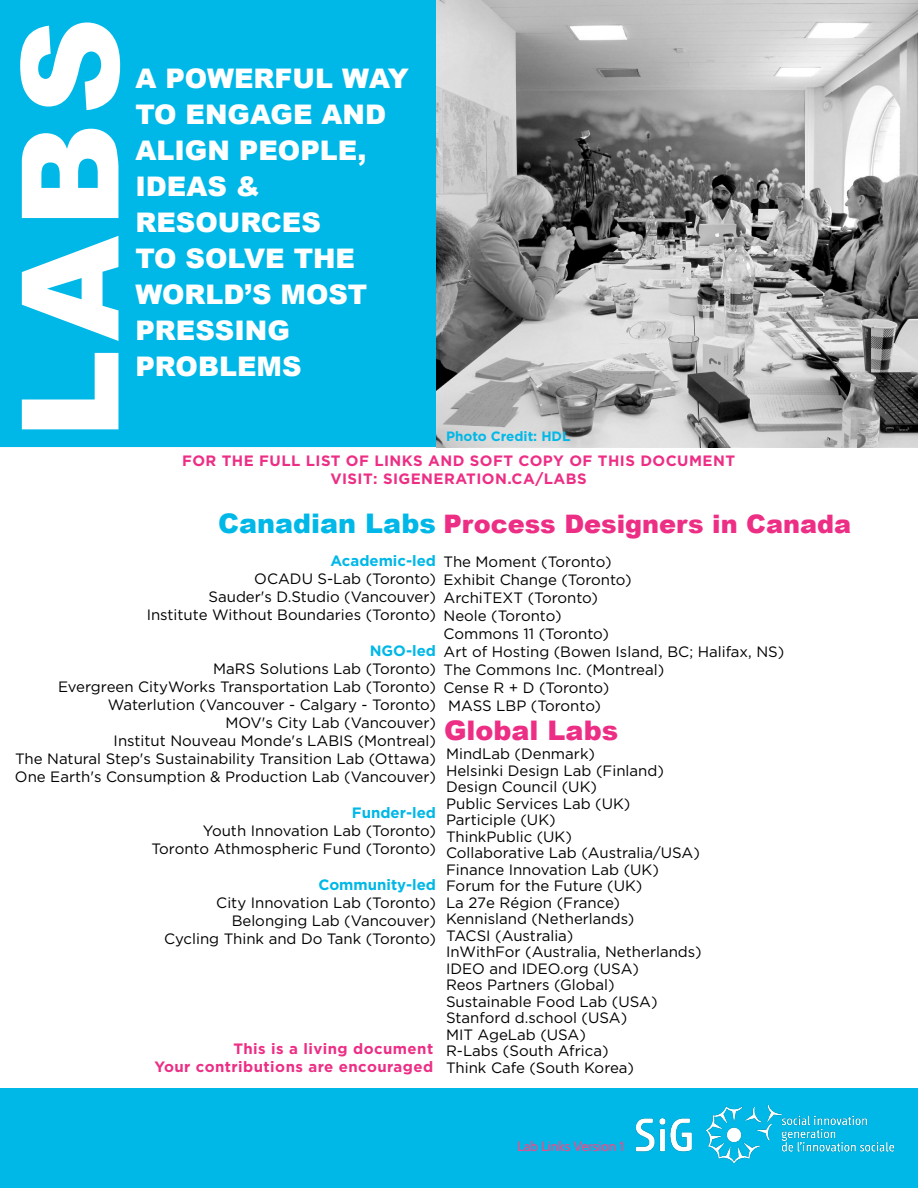
<style>
.page{position:relative;width:918px;height:1188px;background:#fff}
.page>*{position:absolute;margin:0;border:0;box-sizing:border-box;transform-origin:0 0}
.t1{font:900 135px "Arial";color:#fff}
.t2{font:900 27px/36px "Arial";color:#fff}
.t3{font:900 27px "Arial";color:#ed2e85}
.t4{font:900 25.5px "Arial";color:#ed2e85}
.t5{font:15px/16.5px "Gotham";color:#000;text-align:right}
.t6{font:700 15px/18px "Gotham";letter-spacing:.03em;color:#ed2e85;text-align:center}
.t7{font:700 15px "Gotham";color:#00b8e7}
.t8{font:500 13.5px "Cabin";color:#ef4a8a}
.t9{font:700 13.5px "Gotham";color:#00b8e7}
.s1{font-size:27px;color:#00b8e7}
</style>
<div class="page">
<div style="left:0;top:1089px;width:918px;height:99px;background:#00b8e7"></div>
<div style="left:0;top:0;width:464px;height:448px;background:#00b8e7"></div>
<img style="left:637px;top:1106px;width:256px;height:56px">
<img style="left:436px;top:0;width:482px;height:447px">
<h1 class="t1" style="left:-28px;top:439px;width:423px;rotate:-90deg">LABS</h1>
<h2 class="t2" style="left:135px;top:60px;width:275px">A POWERFUL WAY<br>TO ENGAGE AND<br>ALIGN PEOPLE,<br>IDEAS &amp;<br>RESOURCES<br>TO SOLVE THE<br>WORLD’S MOST<br>PRESSING<br>PROBLEMS</h2>
<p class="t9" style="left:446px;top:429px;width:106px">Photo Credit: HDL</p>
<p class="t6" style="left:182px;top:451px;width:554px">For the full list of lin ks an d soft copy of this document visit: sigen eration.ca/labs</p>
<h3 class="t4" style="left:218px;top:505px;width:634px"><span class="s1">CANADIAN LABS</span> PROCESS DESIGNERS IN CANADA</h3>
<p class="t5" style="left:444px;top:554px;width:170px">The Moment (Toronto)</p>
<p class="t5" style="left:444px;top:572px;width:190px">Exhibit Change (Toronto)</p>
<p class="t5" style="left:444px;top:590px;width:156px">ArchiTEXT (Toronto)</p>
<p class="t5" style="left:444px;top:608px;width:120px">Neole (Toronto)</p>
<p class="t5" style="left:444px;top:626px;width:167px">Commons 11 (Toronto)</p>
<p class="t5" style="left:444px;top:644px;width:342px">Art of Hosting (Bowen Island, BC; Halifax, NS)</p>
<p class="t5" style="left:444px;top:662px;width:222px">The Commons Inc. (Montreal)</p>
<p class="t5" style="left:444px;top:680px;width:167px">Cense R + D (Toronto)</p>
<p class="t5" style="left:448px;top:698px;width:155px">MASS LBP (Toronto)</p>
<p class="t7" style="left:330px;top:552px;width:107px">Academic-led</p>
<p class="t5" style="left:147px;top:570px;width:291px;line-height:18px">OCADU S-Lab (Toronto)<br>Sauder's D.Studio (Vancouver)<br>Institute Without Boundaries (Toronto)</p>
<p class="t7" style="left:370px;top:642px;width:68px">NGO-led</p>
<p class="t5" style="left:15px;top:660px;width:423px;line-height:18px">MaRS Solutions Lab (Toronto)<br>Evergreen CityWorks Transportation Lab (Toronto)<br>Waterlution (Vancouver - Calgary - Toronto)<br>MOV's City Lab (Vancouver)<br>Institut Nouveau Monde's LABIS (Montreal)<br>The Natural Step's Sustainability Transition Lab (Ottawa)<br>One Earth's Consumption &amp; Production Lab (Vancouver)</p>
<p class="t7" style="left:352px;top:804px;width:86px">Funder-led</p>
<p class="t5" style="left:151px;top:822px;width:286px;line-height:18px">Youth Innovation Lab (Toronto)<br>Toronto Athmospheric Fund (Toronto)</p>
<p class="t7" style="left:318px;top:876px;width:119px">Community-led</p>
<p class="t5" style="left:164px;top:894px;width:273px;line-height:18px">City Innovation Lab (Toronto)<br>Belonging Lab (Vancouver)<br>Cycling Think and Do Tank (Toronto)</p>
<h2 class="t3" style="left:444px;top:711px;width:176px">GLOBAL LABS</h2>
<p class="t5" style="left:446px;top:745px;width:257px;text-align:left">MindLab (Denmark)<br>Helsinki Design Lab (Finland)<br>Design Council (UK)<br>Public Services Lab (UK)<br>Participle (UK)<br>ThinkPublic (UK)<br>Collaborative Lab (Australia/USA)<br>Finance Innovation Lab (UK)<br>Forum for the Future (UK)<br>La 27e Région (France)<br>Kennisland (Netherlands)<br>TACSI (Australia)<br>InWithFor (Australia, Netherlands)<br>IDEO and IDEO.org (USA)<br>Reos Partners (Global)<br>Sustainable Food Lab (USA)<br>Stanford d.school (USA)<br>MIT AgeLab (USA)<br>R-Labs (South Africa)<br>Think Cafe (South Korea)</p>
<p class="t6" style="left:154px;top:1040px;width:280px;text-align:right">This is a living document<br>Your contributions are encouraged</p>
<p class="t8" style="left:517px;top:1138px;width:109px">Lab Links Version 1</p>
</div>
